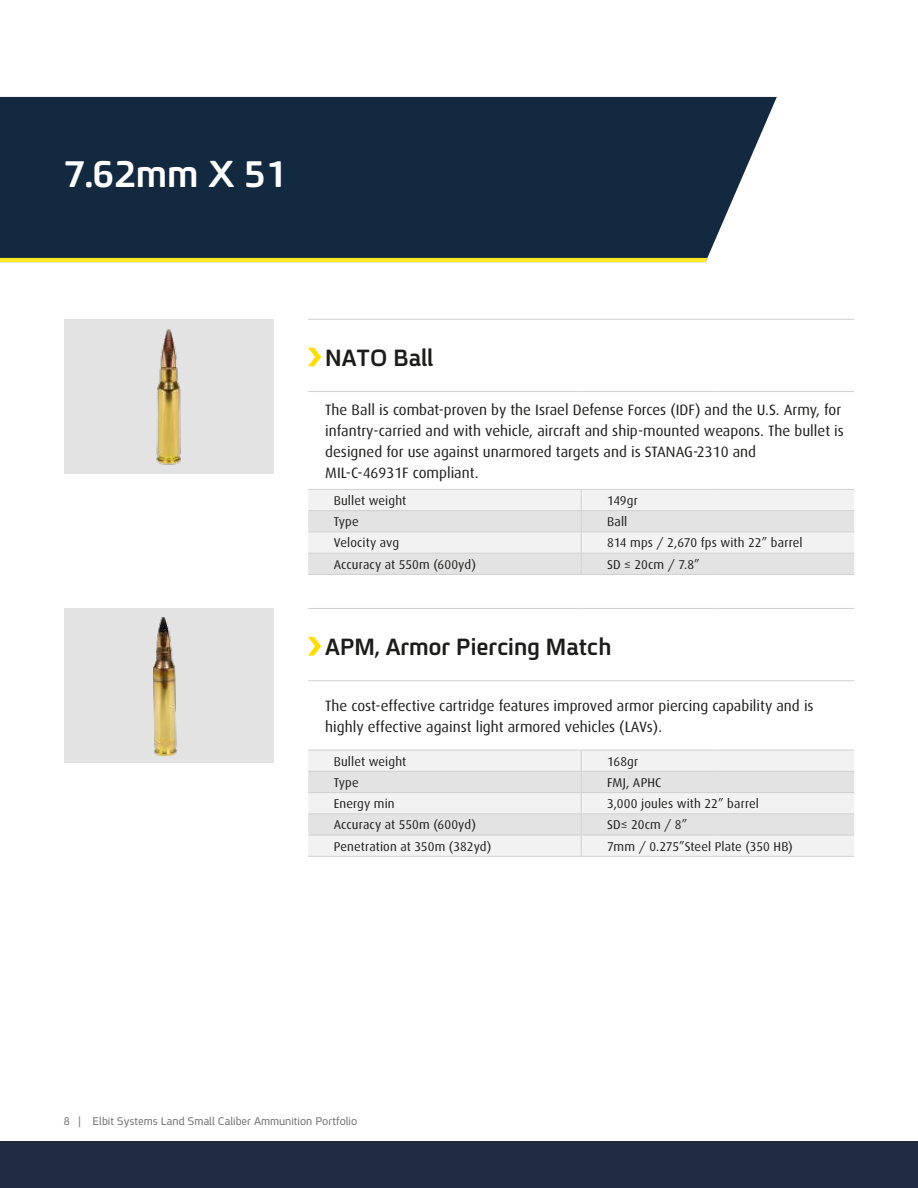
<style>
.page{position:relative;width:918px;height:1188px;background:#fff}
.page>*{position:absolute;margin:0;border:0;box-sizing:border-box;transform-origin:0 0}
.t1{font:700 40.8px "Fb Spoiler Eng";color:#fff}
.t2{font:700 25.5px "Fb Spoiler Eng";color:#1c1c1b}
.t3{font:15px/21px "Dax";color:#1c1c1b}
.t4{font:12.75px "Dax";letter-spacing:.01em;color:#1c1c1b}
.t5{font:12px "Fb Spoiler Eng";color:#737273}
</style>
<div class="page">
<div style="left:0;top:97px;width:777px;height:161px;background:#132940"></div>
<hr style="left:0;top:258px;width:709px;height:4px;background:#ffe924">
<div style="left:309px;top:490px;width:545px;height:20px;background:#f2f2f2"></div>
<div style="left:308px;top:511px;width:546px;height:21px;background:#e3e3e3"></div>
<svg style="left:308px;top:533px;width:546px;height:323px"></svg>
<hr style="left:308px;top:574px;width:273px;height:1px;background:#d0d0cf">
<hr style="left:581px;top:574px;width:137px;height:1px;background:#d0d0cf">
<hr style="left:718px;top:574px;width:136px;height:1px;background:#d0d0cf">
<hr style="left:308px;top:608px;width:273px;height:1px;background:#d0d0cf">
<hr style="left:581px;top:608px;width:137px;height:1px;background:#d0d0cf">
<hr style="left:718px;top:608px;width:136px;height:1px;background:#d0d0cf">
<hr style="left:308px;top:680px;width:273px;height:1px;background:#d0d0cf">
<hr style="left:581px;top:680px;width:137px;height:1px;background:#d0d0cf">
<hr style="left:718px;top:680px;width:136px;height:1px;background:#d0d0cf">
<hr style="left:308px;top:856px;width:273px;height:1px;background:#d0d0cf">
<hr style="left:581px;top:856px;width:137px;height:1px;background:#d0d0cf">
<hr style="left:718px;top:856px;width:136px;height:1px;background:#d0d0cf">
<hr style="left:308px;top:489px;width:273px;height:1px;background:#d0d0cf">
<hr style="left:581px;top:489px;width:137px;height:1px;background:#d0d0cf">
<hr style="left:718px;top:489px;width:136px;height:1px;background:#d0d0cf">
<hr style="left:308px;top:510px;width:273px;height:1px;background:#d0d0cf">
<hr style="left:581px;top:510px;width:137px;height:1px;background:#d0d0cf">
<hr style="left:718px;top:510px;width:136px;height:1px;background:#d0d0cf">
<hr style="left:308px;top:532px;width:273px;height:1px;background:#d0d0cf">
<hr style="left:581px;top:532px;width:137px;height:1px;background:#d0d0cf">
<hr style="left:718px;top:532px;width:136px;height:1px;background:#d0d0cf">
<hr style="left:308px;top:750px;width:273px;height:1px;background:#d0d0cf">
<hr style="left:581px;top:750px;width:137px;height:1px;background:#d0d0cf">
<hr style="left:718px;top:750px;width:136px;height:1px;background:#d0d0cf">
<hr style="left:308px;top:771px;width:273px;height:1px;background:#d0d0cf">
<hr style="left:581px;top:771px;width:137px;height:1px;background:#d0d0cf">
<hr style="left:718px;top:771px;width:136px;height:1px;background:#d0d0cf">
<hr style="left:308px;top:792px;width:273px;height:1px;background:#d0d0cf">
<hr style="left:581px;top:792px;width:137px;height:1px;background:#d0d0cf">
<hr style="left:718px;top:792px;width:136px;height:1px;background:#d0d0cf">
<hr style="left:308px;top:835px;width:273px;height:1px;background:#d0d0cf">
<hr style="left:581px;top:835px;width:137px;height:1px;background:#d0d0cf">
<hr style="left:718px;top:835px;width:136px;height:1px;background:#d0d0cf">
<hr style="left:308px;top:553px;width:273px;height:1px;background:#d0d0cf">
<hr style="left:308px;top:813px;width:273px;height:1px;background:#d0d0cf">
<hr style="left:581px;top:553px;width:137px;height:1px;background:#d0d0cf">
<hr style="left:718px;top:553px;width:136px;height:1px;background:#d0d0cf">
<hr style="left:581px;top:813px;width:137px;height:1px;background:#d0d0cf">
<hr style="left:718px;top:813px;width:136px;height:1px;background:#d0d0cf">
<svg style="left:581px;top:490px;width:1px;height:84px"></svg>
<svg style="left:581px;top:751px;width:1px;height:105px"></svg>
<hr style="left:308px;top:319px;width:273px;height:1px;background:#d0d0cf">
<hr style="left:581px;top:319px;width:137px;height:1px;background:#d0d0cf">
<hr style="left:718px;top:319px;width:136px;height:1px;background:#d0d0cf">
<hr style="left:308px;top:391px;width:273px;height:1px;background:#d0d0cf">
<hr style="left:581px;top:391px;width:137px;height:1px;background:#d0d0cf">
<hr style="left:718px;top:391px;width:136px;height:1px;background:#d0d0cf">
<div style="left:64px;top:319px;width:210px;height:155px;background:#e3e3e3"></div>
<img style="left:156px;top:329px;width:25px;height:136px">
<svg style="left:308px;top:347px;width:13px;height:20px"></svg>
<div style="left:64px;top:608px;width:210px;height:155px;background:#e3e3e3"></div>
<img style="left:153px;top:617px;width:24px;height:138px">
<svg style="left:308px;top:636px;width:13px;height:20px"></svg>
<div style="left:0;top:1141px;width:918px;height:47px;background:#202b40"></div>
<h2 class="t1" style="left:64px;top:153px;width:225px">7.62mm X 51</h2>
<h3 class="t2" style="left:325px;top:345px;width:109px">NATO Ball</h3>
<p class="t3" style="left:325px;top:399px;width:520px">The Ball is combat-proven by the Israel Defense Forces (IDF) and the U.S. Army, for infantry-carried and with vehicle, aircraft and ship-mounted weapons. The bullet is designed for use against unarmored targets and is STANAG-2310 and<br>MIL-C-46931F compliant.</p>
<p class="t4" style="left:334px;top:493px;width:74px">Bullet weight</p>
<p class="t4" style="left:607px;top:493px;width:32px">149gr</p>
<p class="t4" style="left:334px;top:515px;width:27px">Type</p>
<p class="t4" style="left:607px;top:515px;width:22px">Ball</p>
<p class="t4" style="left:334px;top:536px;width:67px">Velocity avg</p>
<p class="t4" style="left:607px;top:536px;width:197px">814 mps / 2,670 fps with 22" barrel</p>
<p class="t4" style="left:334px;top:557px;width:144px">Accuracy at 550m (600yd)</p>
<p class="t4" style="left:607px;top:557px;width:15px">SD</p>
<p class="t4" style="left:634px;top:557px;width:67px">20cm / 7.8"</p>
<h3 class="t2" style="left:325px;top:634px;width:288px">APM, Armor Piercing Match</h3>
<p class="t3" style="left:325px;top:695px;width:490px">The cost-effective cartridge features improved armor piercing capability and is highly effective against light armored vehicles (LAVs).</p>
<p class="t4" style="left:334px;top:754px;width:74px">Bullet weight</p>
<p class="t4" style="left:607px;top:754px;width:33px">168gr</p>
<p class="t4" style="left:334px;top:775px;width:27px">Type</p>
<p class="t4" style="left:607px;top:775px;width:56px">FMJ, APHC</p>
<p class="t4" style="left:334px;top:797px;width:62px">Energy min</p>
<p class="t4" style="left:607px;top:797px;width:153px">3,000 joules with 22" barrel</p>
<p class="t4" style="left:334px;top:818px;width:144px">Accuracy at 550m (600yd)</p>
<p class="t4" style="left:607px;top:818px;width:82px">SD 20cm / 8"</p>
<p class="t4" style="left:334px;top:839px;width:159px">Penetration at 350m (382yd)</p>
<p class="t4" style="left:607px;top:839px;width:187px">7mm / 0.275"Steel Plate (350 HB)</p>
<p class="t5" style="left:64px;top:1115px;width:295px">8 | Elbit Systems Land Small Caliber Ammunition Portfolio</p>
</div>
